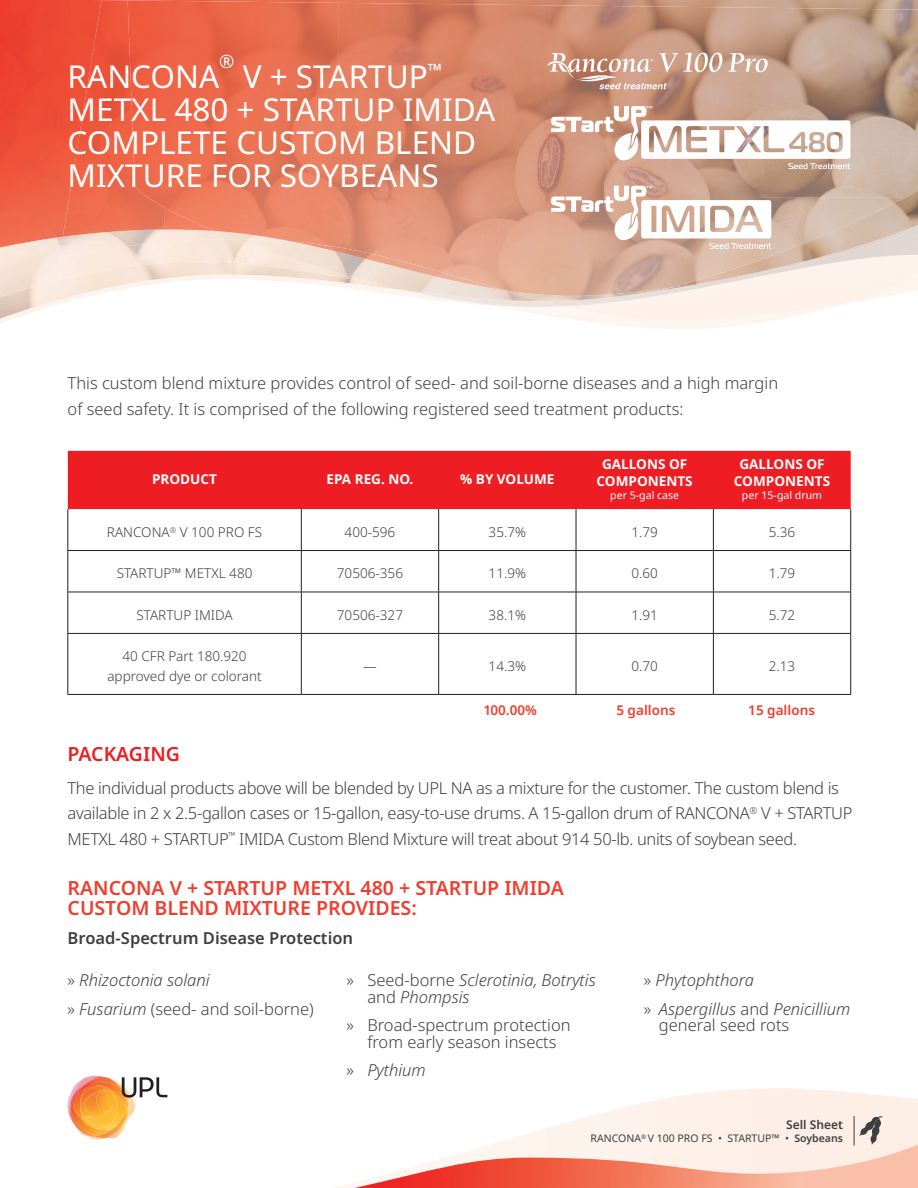
<style>
.page{position:relative;width:918px;height:1188px;background:#fff}
.page>*{position:absolute;margin:0;border:0;box-sizing:border-box;transform-origin:0 0}
.t1{font:31.5px/33px "Noto Sans";color:#fff}
.t2{font:600 19.5px/19.5px "Noto Sans";color:#ef3e2e}
.t3{font:600 19.5px "Noto Sans";color:#ee1d23}
.t4{font:18.3px "Noto Sans";color:#fff}
.t5{font:300 16.5px/25.5px "Noto Sans";letter-spacing:-.02em;color:#3e3e3f}
.t6{font:300 16.5px/25.5px "Noto Sans";color:#3e3e3f}
.t7{font:italic 300 16.5px/28.5px "Noto Sans";color:#3e3e3f}
.t8{font:600 16.5px "Noto Sans";color:#3e3e3f}
.t9{font:300 13.5px/19.5px "Noto Sans";color:#3e3e3f;text-align:center}
.t10{font:700 13.5px/16.6px "Noto Sans";color:#fff;text-align:center}
.t11{font:600 13.5px "Noto Sans";color:#ef3e2e}
.t12{font:600 12px "Noto Sans";color:#3e3e3f}
.t13{font:10.5px "Noto Sans";color:#3e3e3f}
.t14{font:10.5px "Noto Sans";color:#fff}
.s1{font-style:normal}
.s2{font-weight:600}
</style>
<div class="page">
<img style="left:338px;top:0;width:580px;height:8px">
<svg style="left:0;top:297px;width:773px;height:32px"></svg>
<img style="left:565px;top:306px;width:269px;height:14px">
<img style="left:59px;top:237px;width:156px;height:21px">
<img style="left:0;top:0;width:101px;height:247px">
<img style="left:63px;top:0;width:70px;height:237px">
<img style="left:659px;top:288px;width:259px;height:18px">
<img style="left:671px;top:290px;width:49px;height:1px">
<img style="left:420px;top:301px;width:143px;height:6px">
<img style="left:543px;top:301px;width:116px;height:5px">
<img style="left:215px;top:247px;width:456px;height:54px">
<img style="left:760px;top:198px;width:158px;height:90px">
<img style="left:292px;top:247px;width:152px;height:43px">
<img style="left:128px;top:0;width:210px;height:148px">
<img style="left:338px;top:3px;width:211px;height:145px">
<img style="left:549px;top:5px;width:211px;height:143px">
<img style="left:760px;top:8px;width:158px;height:190px">
<img style="left:133px;top:148px;width:311px;height:99px">
<img style="left:444px;top:148px;width:211px;height:148px">
<img style="left:654px;top:169px;width:106px;height:121px">
<img style="left:771px;top:197px;width:135px;height:50px">
<img style="left:334px;top:247px;width:110px;height:26px">
<img style="left:760px;top:247px;width:36px;height:13px">
<svg style="left:336px;top:1088px;width:582px;height:100px"></svg>
<img style="left:355px;top:1145px;width:563px;height:43px">
<hr style="left:854px;top:1116px;width:1px;height:30px;background:#3e3e3f">
<svg style="left:860px;top:1116px;width:23px;height:29px"></svg>
<div style="left:68px;top:451px;width:783px;height:58px;background:#ee1d23"></div>
<hr style="left:68px;top:509px;width:1px;height:41px;background:#231f20">
<hr style="left:301px;top:509px;width:1px;height:41px;background:#231f20">
<hr style="left:438px;top:509px;width:1px;height:41px;background:#231f20">
<hr style="left:576px;top:509px;width:1px;height:41px;background:#231f20">
<hr style="left:713px;top:509px;width:1px;height:41px;background:#231f20">
<hr style="left:850px;top:509px;width:1px;height:41px;background:#231f20">
<hr style="left:68px;top:550px;width:233px;height:1px;background:#231f20">
<hr style="left:68px;top:551px;width:1px;height:41px;background:#231f20">
<hr style="left:301px;top:550px;width:138px;height:1px;background:#231f20">
<hr style="left:301px;top:551px;width:1px;height:41px;background:#231f20">
<hr style="left:439px;top:550px;width:137px;height:1px;background:#231f20">
<hr style="left:438px;top:551px;width:1px;height:41px;background:#231f20">
<hr style="left:576px;top:550px;width:137px;height:1px;background:#231f20">
<hr style="left:576px;top:551px;width:1px;height:41px;background:#231f20">
<hr style="left:713px;top:550px;width:138px;height:1px;background:#231f20">
<hr style="left:713px;top:551px;width:1px;height:41px;background:#231f20">
<hr style="left:850px;top:551px;width:1px;height:41px;background:#231f20">
<hr style="left:68px;top:592px;width:233px;height:1px;background:#231f20">
<hr style="left:68px;top:592px;width:1px;height:41px;background:#231f20">
<hr style="left:301px;top:592px;width:138px;height:1px;background:#231f20">
<hr style="left:301px;top:592px;width:1px;height:41px;background:#231f20">
<hr style="left:439px;top:592px;width:137px;height:1px;background:#231f20">
<hr style="left:438px;top:592px;width:1px;height:41px;background:#231f20">
<hr style="left:576px;top:592px;width:137px;height:1px;background:#231f20">
<hr style="left:576px;top:592px;width:1px;height:41px;background:#231f20">
<hr style="left:713px;top:592px;width:138px;height:1px;background:#231f20">
<hr style="left:713px;top:592px;width:1px;height:41px;background:#231f20">
<hr style="left:850px;top:592px;width:1px;height:41px;background:#231f20">
<hr style="left:68px;top:633px;width:233px;height:1px;background:#231f20">
<hr style="left:68px;top:634px;width:1px;height:60px;background:#231f20">
<hr style="left:301px;top:633px;width:138px;height:1px;background:#231f20">
<hr style="left:301px;top:634px;width:1px;height:60px;background:#231f20">
<hr style="left:439px;top:633px;width:137px;height:1px;background:#231f20">
<hr style="left:438px;top:634px;width:1px;height:60px;background:#231f20">
<hr style="left:576px;top:633px;width:137px;height:1px;background:#231f20">
<hr style="left:576px;top:634px;width:1px;height:60px;background:#231f20">
<hr style="left:713px;top:633px;width:138px;height:1px;background:#231f20">
<hr style="left:713px;top:634px;width:1px;height:60px;background:#231f20">
<hr style="left:850px;top:634px;width:1px;height:60px;background:#231f20">
<hr style="left:68px;top:694px;width:233px;height:1px;background:#231f20">
<hr style="left:301px;top:694px;width:138px;height:1px;background:#231f20">
<hr style="left:439px;top:694px;width:137px;height:1px;background:#231f20">
<hr style="left:576px;top:694px;width:137px;height:1px;background:#231f20">
<hr style="left:713px;top:694px;width:138px;height:1px;background:#231f20">
<svg style="left:69px;top:1076px;width:98px;height:62px"></svg>
<svg style="left:551px;top:186px;width:220px;height:63px"></svg>
<svg style="left:729px;top:53px;width:39px;height:19px"></svg>
<svg style="left:547px;top:53px;width:175px;height:36px;background:#cfa491"></svg>
<svg style="left:551px;top:106px;width:299px;height:63px"></svg>
<p class="t4" style="left:219px;top:49px;width:17px">®</p>
<h1 class="t1" style="left:68px;top:60px;width:429px;text-indent:175px">V + STARTUP<sup>™<br></sup>METXL 480 + STARTUP IMIDA<br>COMPLETE CUSTOM BLEND<br>MIXTURE FOR SOYBEANS</h1>
<h1 class="t1" style="left:68px;top:60px;width:153px">RANCONA</h1>
<p class="t6" style="left:68px;top:371px;width:712px">This custom blend mixture provides control of seed- and soil-borne diseases and a high margin of seed safety. It is comprised of the following registered seed treatment products:</p>
<p class="t10" style="left:152px;top:471px;width:66px">PRODUCT</p>
<p class="t10" style="left:327px;top:471px;width:88px">EPA REG. NO.</p>
<p class="t10" style="left:460px;top:471px;width:96px">% BY VOLUME</p>
<p class="t10" style="left:597px;top:456px;width:98px">GALLONS OF<br>COMPONENTS</p>
<p class="t14" style="left:610px;top:488px;width:70px">per 5-gal case</p>
<p class="t10" style="left:734px;top:456px;width:98px">GALLONS OF<br>COMPONENTS</p>
<p class="t14" style="left:742px;top:488px;width:82px">per 15-gal drum</p>
<p class="t9" style="left:107px;top:523px;width:157px">RANCONA<sup>®</sup> V 100 PRO FS</p>
<p class="t9" style="left:345px;top:523px;width:52px">400-596</p>
<p class="t9" style="left:489px;top:523px;width:39px">35.7%</p>
<p class="t9" style="left:631px;top:523px;width:28px">1.79</p>
<p class="t9" style="left:769px;top:523px;width:28px">5.36</p>
<p class="t9" style="left:117px;top:564px;width:137px">STARTUP™ METXL 480</p>
<p class="t9" style="left:337px;top:564px;width:68px">70506-356</p>
<p class="t9" style="left:489px;top:564px;width:39px">11.9%</p>
<p class="t9" style="left:631px;top:564px;width:28px">0.60</p>
<p class="t9" style="left:769px;top:564px;width:28px">1.79</p>
<p class="t9" style="left:136px;top:606px;width:98px">STARTUP IMIDA</p>
<p class="t9" style="left:337px;top:606px;width:68px">70506-327</p>
<p class="t9" style="left:489px;top:606px;width:39px">38.1%</p>
<p class="t9" style="left:631px;top:606px;width:28px">1.91</p>
<p class="t9" style="left:769px;top:606px;width:28px">5.72</p>
<p class="t9" style="left:107px;top:647px;width:156px">40 CFR Part 180.920 approved dye or colorant</p>
<p class="t9" style="left:363px;top:657px;width:15px">—</p>
<p class="t9" style="left:489px;top:657px;width:39px">14.3%</p>
<p class="t9" style="left:631px;top:657px;width:28px">0.70</p>
<p class="t9" style="left:769px;top:657px;width:28px">2.13</p>
<p class="t11" style="left:484px;top:701px;width:55px">100.00%</p>
<p class="t11" style="left:616px;top:701px;width:60px">5 gallons</p>
<p class="t11" style="left:748px;top:701px;width:68px">15 gallons</p>
<p class="t3" style="left:68px;top:740px;width:114px">PACKAGING</p>
<p class="t5" style="left:67px;top:775px;width:786px">The individual products above will be blended by UPL NA as a mixture for the customer. The custom blend is available in 2 x 2.5-gallon cases or 15-gallon, easy-to-use drums. A 15-gallon drum of RANCONA<sup>®</sup> V + STARTUP<br>METXL 480 + STARTUP<sup>™</sup> IMIDA Custom Blend Mixture will treat about 914 50-lb. units of soybean seed.</p>
<p class="t2" style="left:68px;top:879px;width:498px">RANCONA V + STARTUP METXL 480 + STARTUP IMIDA<br>CUSTOM BLEND MIXTURE PROVIDES:</p>
<p class="t8" style="left:68px;top:926px;width:287px">Broad-Spectrum Disease Protection</p>
<p class="t7" style="left:68px;top:966px;width:248px"><span class="s1">»</span> Rhizoctonia solani<br><span class="s1">»</span> Fusarium <span class="s1">(seed- and soil-borne)</span></p>
<p class="t7" style="left:367px;top:972px;width:230px;line-height:16.5px;text-indent:-21px"><span class="s1">» Seed-borne</span> Sclerotinia, Botrytis <span class="s1">and</span> Phompsis</p>
<p class="t6" style="left:346px;top:1017px;width:226px;line-height:16.5px;text-align:center">» Broad-spectrum protection from early season insects</p>
<p class="t7" style="left:346px;top:1056px;width:81px"><span class="s1">»</span> Pythium</p>
<p class="t7" style="left:644px;top:966px;width:208px"><span class="s1">»</span> Phytophthora<br><span class="s1">»</span> Aspergillus <span class="s1">and</span> Penicillium</p>
<p class="t6" style="left:659px;top:1013px;width:132px">general seed rots</p>
<p class="t12" style="left:786px;top:1116px;width:58px">Sell Sheet</p>
<p class="t13" style="left:591px;top:1131px;width:254px">RANCONA<sup>®</sup> V 100 PRO FS • STARTUP™ • <span class="s2">Soybeans</span></p>
</div>
